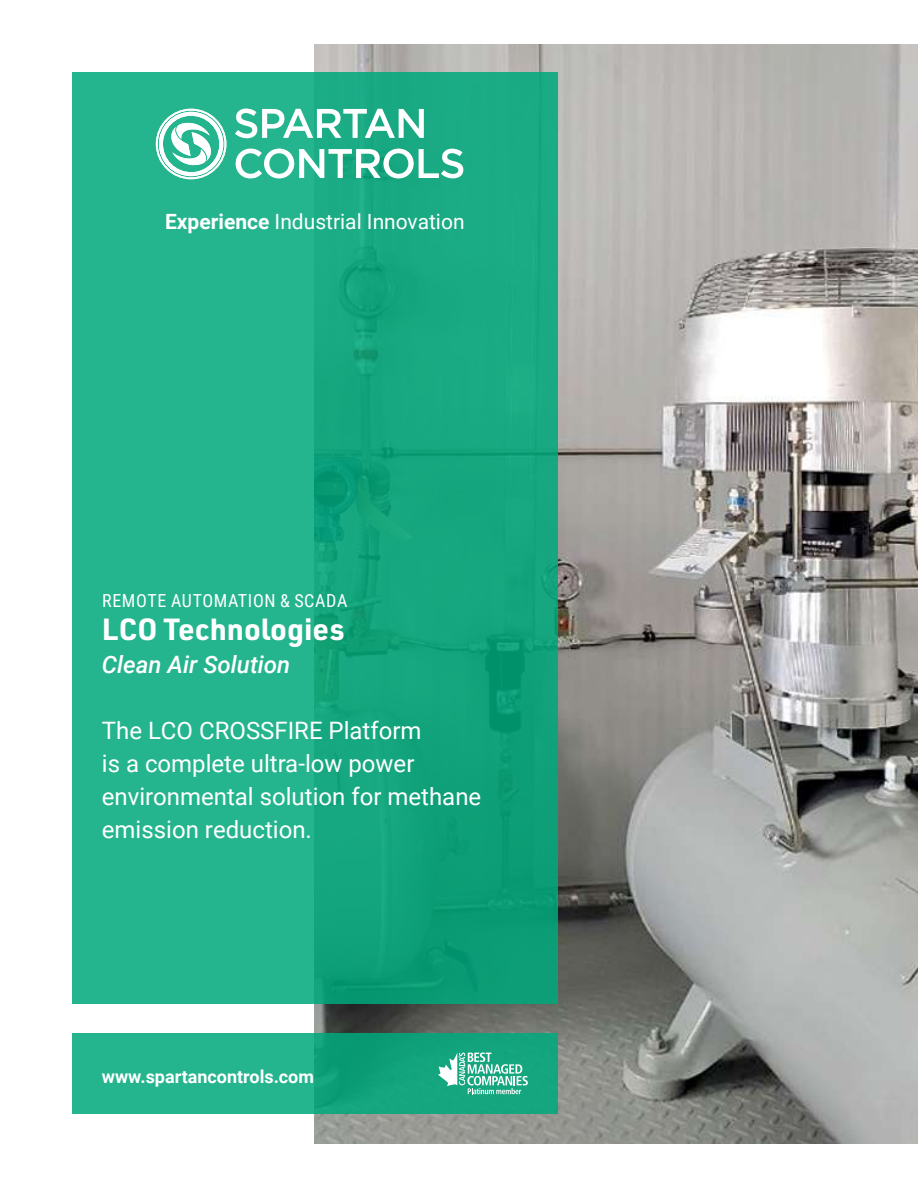
<style>
.page{position:relative;width:918px;height:1188px;background:#fff}
.page>*{position:absolute;margin:0;border:0;box-sizing:border-box;transform-origin:0 0}
.t1{font:700 30px "URWDIN";color:#fff}
.t2{font:24px/33px "Roboto";color:#fff}
.t3{font:italic 500 24px "Roboto";color:#fff}
.t4{font:21px "Roboto";color:#fff}
.t5{font:700 18px "Roboto";color:#fff}
.t6{font:18px "Roboto Condensed";letter-spacing:.035em;color:#fff}
.s1{font-weight:700}
</style>
<div class="page">
<img style="left:315px;top:44px;width:603px;height:1100px">
<svg style="left:72px;top:72px;width:486px;height:931px;fill:#24b58e"></svg>
<svg style="left:72px;top:1033px;width:486px;height:80px;fill:#24b58e"></svg>
<svg style="left:438px;top:1052px;width:90px;height:42px"></svg>
<svg style="left:235px;top:109px;width:189px;height:29px"></svg>
<svg style="left:236px;top:149px;width:227px;height:29px"></svg>
<svg style="left:156px;top:109px;width:70px;height:70px"></svg>
<p class="t4" style="left:165px;top:206px;width:301px"><span class="s1">Experience</span> Industrial Innovation</p>
<p class="t6" style="left:102px;top:588px;width:247px">REMOTE AUTOMATION &amp; SCADA</p>
<p class="t1" style="left:102px;top:609px;width:244px">LCO Technologies</p>
<p class="t3" style="left:102px;top:648px;width:190px">Clean Air Solution</p>
<p class="t2" style="left:102px;top:713px;width:381px">The LCO CROSSFIRE Platform<br>is a complete ultra-low power environmental solution for methane emission reduction.</p>
<p class="t5" style="left:102px;top:1064px;width:214px">www.spartancontrols.com</p>
</div>
